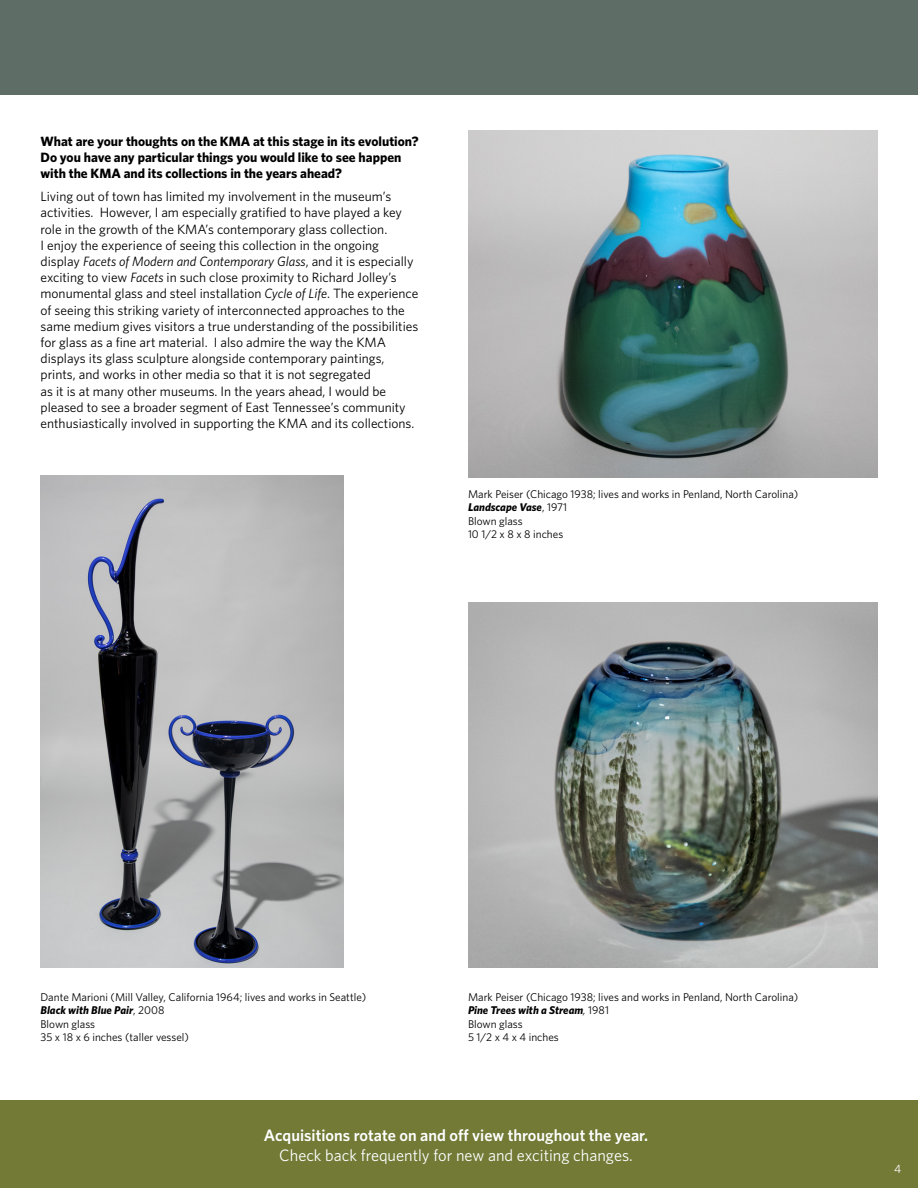
<style>
.page{position:relative;width:918px;height:1188px;background:#fff}
.page>*{position:absolute;margin:0;border:0;box-sizing:border-box;transform-origin:0 0}
.t1{font:600 16.5px "Whitney HTF";color:#fff}
.t2{font:16.5px "Whitney HTF";color:#fff}
.t3{font:13.5px/16.2px "Whitney HTF";color:#000}
.t4{font:700 13.5px/16.2px "Whitney HTF";color:#000}
.t5{font:12px "Whitney HTF";color:#fff}
.t6{font:11.25px/13.5px "Whitney HTF";color:#000}
.s1{font-style:italic}
.s2{font-weight:700;font-style:italic}
</style>
<div class="page">
<div style="left:0;top:1101px;width:918px;height:87px;background:#727a36"></div>
<div style="left:0;top:0;width:918px;height:94px;background:#5e6e66"></div>
<img style="left:40px;top:476px;width:304px;height:492px">
<img style="left:468px;top:130px;width:410px;height:347px">
<img style="left:468px;top:603px;width:410px;height:365px">
<p class="t4" style="left:40px;top:133px;width:380px">What are your thoughts on the KMA at this stage in its evolution?<br>Do you have any particular things you would like to see happen with the KMA and its collections in the years ahead?</p>
<p class="t3" style="left:40px;top:188px;width:379px">Living out of town has limited my involvement in the museum’s activities. However, I am especially gratified to have played a key role in the growth of the KMA’s contemporary glass collection.<br>I enjoy the experience of seeing this collection in the ongoing display <span class="s1">Facets of Modern and Contemporary Glass</span>, and it is especially exciting to view <span class="s1">Facets</span> in such close proximity to Richard Jolley’s monumental glass and steel installation <span class="s1">Cycle of Life</span>. The experience of seeing this striking variety of interconnected approaches to the same medium gives visitors a true understanding of the possibilities for glass as a fine art material. I also admire the way the KMA displays its glass sculpture alongside contemporary paintings, prints, and works in other media so that it is not segregated<br>as it is at many other museums. In the years ahead, I would be pleased to see a broader segment of East Tennessee’s community enthusiastically involved in supporting the KMA and its collections.</p>
<p class="t6" style="left:468px;top:487px;width:332px">Mark Peiser (Chicago 1938; lives and works in Penland, North Carolina)<br><span class="s2">Landscape Vase</span>, 1971<br>Blown glass<br>10 1/2 x 8 x 8 inches</p>
<p class="t6" style="left:40px;top:990px;width:327px">Dante Marioni (Mill Valley, California 1964; lives and works in Seattle)<br><span class="s2">Black with Blue Pair</span>, 2008<br>Blown glass<br>35 x 18 x 6 inches (taller vessel)</p>
<p class="t6" style="left:468px;top:990px;width:332px">Mark Peiser (Chicago 1938; lives and works in Penland, North Carolina)<br><span class="s2">Pine Trees with a Stream</span><span class="s1">,</span> 1981<br>Blown glass<br>5 1/2 x 4 x 4 inches</p>
<p class="t1" style="left:264px;top:1126px;width:386px">Acquisitions rotate on and off view throughout the year.</p>
<p class="t2" style="left:279px;top:1146px;width:355px">Check back frequently for new and exciting changes.</p>
<p class="t5" style="left:894px;top:1161px;width:9px">4</p>
</div>
